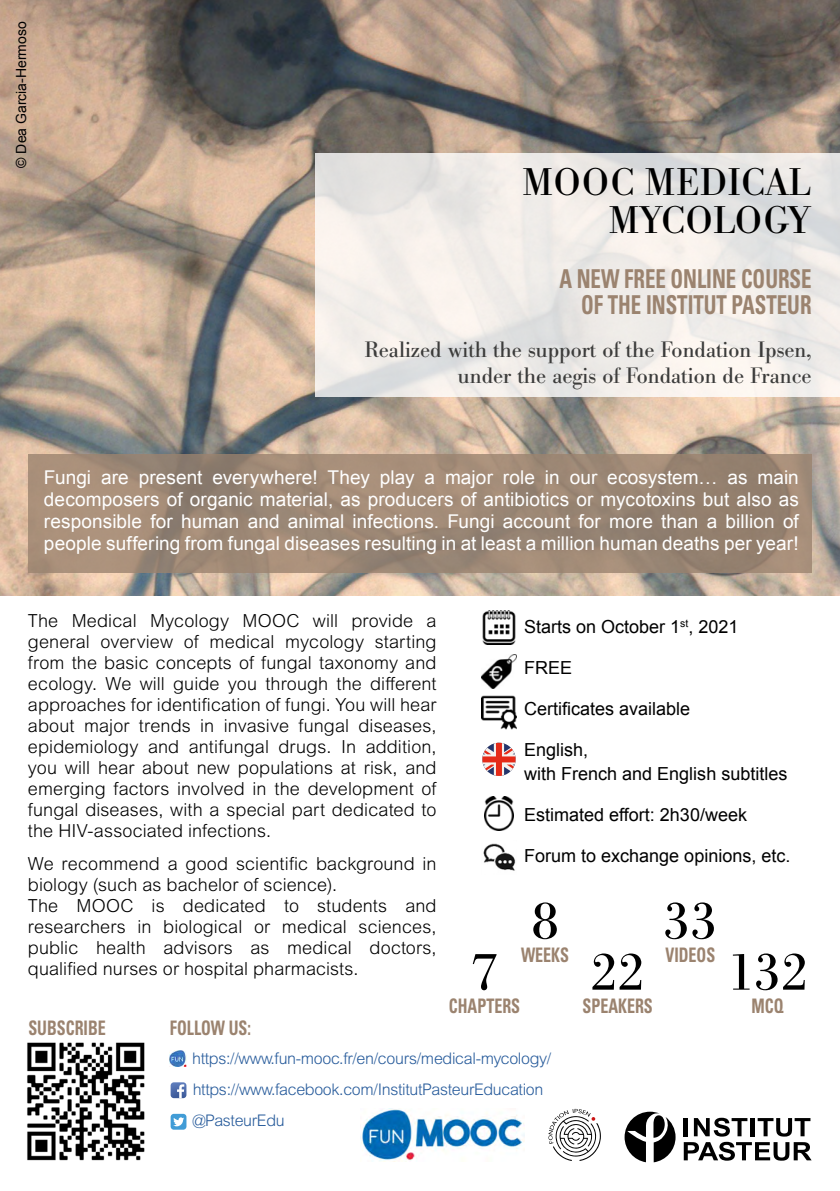
<style>
.page{position:relative;width:840px;height:1191px;background:#fff}
.page>*{position:absolute;margin:0;border:0;box-sizing:border-box;transform-origin:0 0}
.t1{font:52px "Bodoni BE";color:#000}
.t2{font:38px/38px "Bodoni BE";letter-spacing:.02em;color:#000;text-align:right}
.t3{font:700 condensed 26px/26px "Univers";color:#9b836f;text-align:right;scale:.8 1}
.t4{font:22px/26px "Bodoni BE";color:#3c3c3b;text-align:right}
.t5{font:700 condensed 20px "Univers";color:#9b836f;scale:.8 1}
.t6{font:19px/22px "Arial";letter-spacing:.005em;color:#fff;text-align:justify}
.t7{font:300 18px/21px "Arial MT Pro";letter-spacing:.005em;color:#000;text-align:justify}
.t8{font:18px/24px "Arial";color:#000}
.t9{font:300 16px/31.4px "Arial MT Pro";letter-spacing:-.02em;color:#275b9b}
.t10{font:14px "Arial";color:#000}
</style>
<div class="page">
<img style="left:0;top:0;width:839px;height:595px">
<svg style="left:315px;top:154px;width:524px;height:243px;background:#edeae7"></svg>
<svg style="left:186px;top:1084px;width:1px;height:13px"></svg>
<svg style="left:170px;top:1082px;width:16px;height:16px"></svg>
<svg style="left:170px;top:1114px;width:17px;height:16px"></svg>
<div style="left:170px;top:1113px;width:16px;height:16px;background:#419cd6;border-radius:3px"></div>
<svg style="left:173px;top:1117px;width:11px;height:9px"></svg>
<svg style="left:28px;top:454px;width:783px;height:119px;background:#9d8775"></svg>
<img style="left:169px;top:1050px;width:17px;height:16px">
<svg style="left:624px;top:1111px;width:51px;height:51px"></svg>
<svg style="left:683px;top:1117px;width:128px;height:43px"></svg>
<svg style="left:548px;top:1108px;width:53px;height:53px"></svg>
<img style="left:361px;top:1108px;width:163px;height:53px">
<img style="left:482px;top:611px;width:33px;height:33px">
<img style="left:481px;top:695px;width:34px;height:34px">
<svg style="left:482px;top:742px;width:34px;height:34px"></svg>
<img style="left:481px;top:654px;width:34px;height:34px">
<img style="left:483px;top:843px;width:32px;height:28px">
<img style="left:27px;top:1042px;width:118px;height:119px">
<img style="left:484px;top:796px;width:29px;height:34px">
<p class="t10" style="left:12px;top:168px;width:148px;rotate:-90deg">© Dea Garcia-Hermoso</p>
<h2 class="t2" style="left:522px;top:165px;width:290px">MOOC MEDICAL<br>MYCOLOGY</h2>
<h3 class="t3" style="left:559px;top:265px;width:316px">A NEW FREE ONLINE COURSE<br>OF THE INSTITUT PASTEUR</h3>
<p class="t4" style="left:364px;top:337px;width:448px">Realized with the support of the Fondation Ipsen, under the aegis of Fondation de France</p>
<p class="t6" style="left:44px;top:466px;width:756px">Fungi are present everywhere! They play a major role in our ecosystem… as main decomposers of organic material, as producers of antibiotics or mycotoxins but also as responsible for human and animal infections. Fungi account for more than a billion of people suffering from fungal diseases resulting in at least a million human deaths per year!</p>
<p class="t7" style="left:28px;top:610px;width:410px">The Medical Mycology MOOC will provide a general overview of medical mycology starting from the basic concepts of fungal taxonomy and ecology. We will guide you through the different approaches for identification of fungi. You will hear about major trends in invasive fungal diseases, epidemiology and antifungal drugs. In addition, you will hear about new populations at risk, and emerging factors involved in the development of fungal diseases, with a special part dedicated to the HIV-associated infections.</p>
<p class="t7" style="left:28px;top:853px;width:410px;text-align:left">We recommend a good scientific background in biology (such as bachelor of science).<br>The MOOC is dedicated to students and researchers in biological or medical sciences, public health advisors as medical doctors, qualified nurses or hospital pharmacists.</p>
<p class="t5" style="left:28px;top:1015px;width:98px">SUBSCRIBE</p>
<p class="t5" style="left:170px;top:1015px;width:103px">FOLLOW US:</p>
<p class="t8" style="left:523px;top:614px;width:216px">Starts on October 1<sup>st</sup>, 2021</p>
<p class="t8" style="left:523px;top:655px;width:50px">FREE</p>
<p class="t8" style="left:523px;top:696px;width:168px">Certificates available</p>
<p class="t8" style="left:523px;top:737px;width:265px">English,<br>with French and English subtitles</p>
<p class="t8" style="left:523px;top:802px;width:224px">Estimated effort: 2h30/week</p>
<p class="t8" style="left:523px;top:843px;width:268px">Forum to exchange opinions, etc.</p>
<h1 class="t1" style="left:531px;top:891px;width:29px">8</h1>
<h1 class="t1" style="left:663px;top:891px;width:56px">33</h1>
<h1 class="t1" style="left:470px;top:942px;width:29px">7</h1>
<p class="t5" style="left:520px;top:942px;width:62px">WEEKS</p>
<h1 class="t1" style="left:590px;top:942px;width:56px">22</h1>
<p class="t5" style="left:665px;top:942px;width:64px">VIDEOS</p>
<h1 class="t1" style="left:726px;top:942px;width:83px">132</h1>
<p class="t5" style="left:448px;top:993px;width:90px">CHAPTERS</p>
<p class="t5" style="left:582px;top:993px;width:89px">SPEAKERS</p>
<p class="t5" style="left:751px;top:993px;width:41px">MCQ</p>
<p class="t9" style="left:192px;top:1042px;width:360px">https://www.fun-mooc.fr/en/cours/medical-mycology/ https://www.facebook.com/InstitutPasteurEducation @PasteurEdu</p>
</div>
